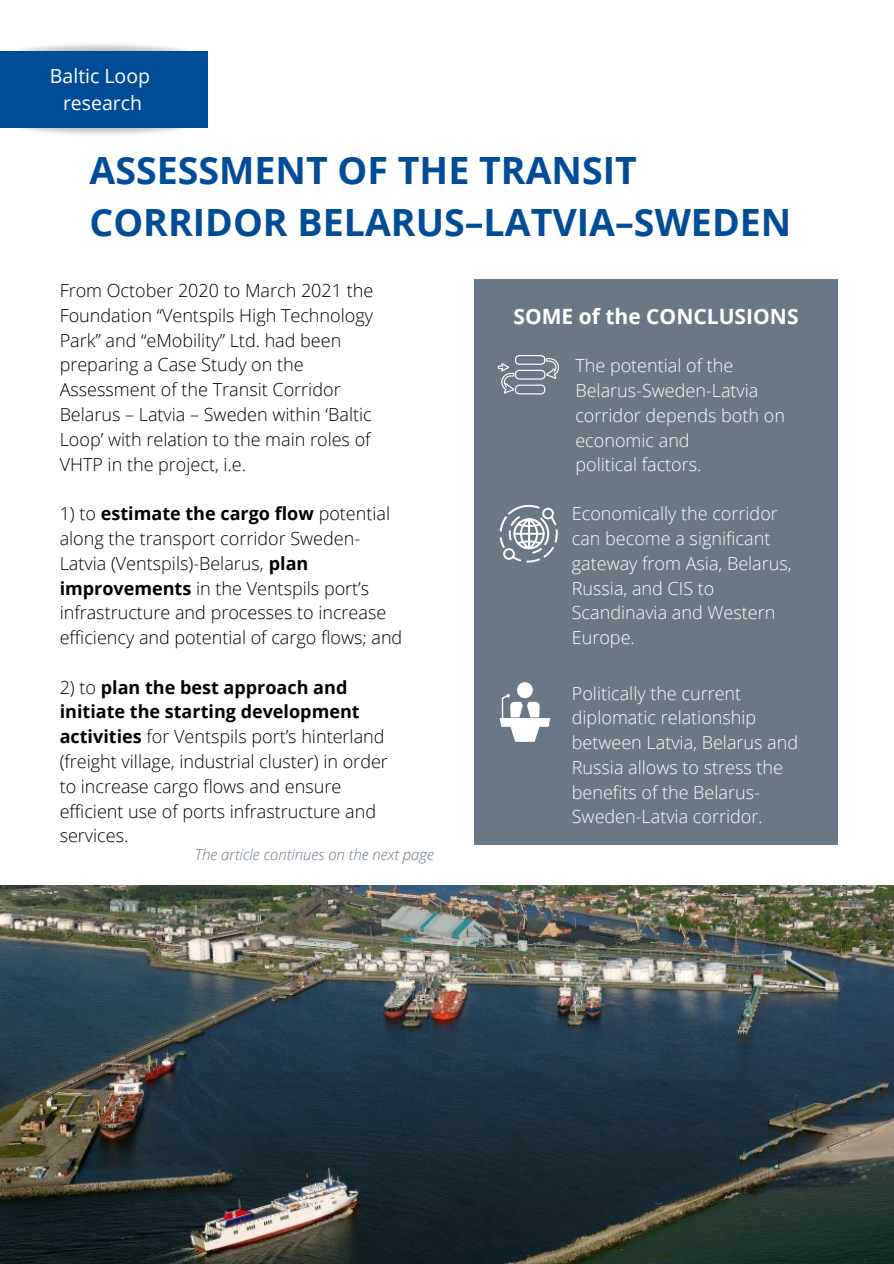
<style>
.page{position:relative;width:894px;height:1264px;background:#fff}
.page>*{position:absolute;margin:0;border:0;box-sizing:border-box;transform-origin:0 0}
.t1{font:700 37.5px/51.8px "Open Sans";color:#004c97}
.t2{font:700 21px "Open Sans";color:#fff}
.t3{font:19.5px "Open Sans";color:#fff}
.t4{font:300 18px/24.8px "Open Sans";color:#000}
.t5{font:300 18px/24.8px "Open Sans";color:#fff}
.t6{font:italic 300 15px "Open Sans";color:#697886}
.s1{font-weight:700}
</style>
<div class="page">
<img style="left:0;top:127px;width:208px;height:8px">
<div style="left:0;top:51px;width:208px;height:76px;background:#004c97"></div>
<img style="left:0;top:885px;width:893px;height:378px">
<div style="left:474px;top:280px;width:363px;height:565px;background:#697886"></div>
<svg style="left:497px;top:355px;width:62px;height:39px"></svg>
<svg style="left:499px;top:504px;width:59px;height:58px"></svg>
<div style="left:517px;top:682px;width:15px;height:16px;background:#fff;border-radius:50%"></div>
<svg style="left:499px;top:693px;width:51px;height:48px"></svg>
<p class="t3" style="left:50px;top:62px;width:101px">Baltic Loop</p>
<p class="t3" style="left:63px;top:89px;width:81px">research</p>
<p class="t1" style="left:89px;top:144px;width:703px">ASSESSMENT OF THE TRANSIT<br>CORRIDOR BELARUS–LATVIA–SWEDEN</p>
<p class="t4" style="left:60px;top:278px;width:315px">From October 2020 to March 2021 the Foundation “Ventspils High Technology Park” and “eMobility” Ltd. had been preparing a Case Study on the Assessment of the Transit Corridor Belarus – Latvia – Sweden within ‘Baltic Loop’ with relation to the main roles of VHTP in the project, i.e.</p>
<p class="t4" style="left:60px;top:501px;width:344px">1) to <span class="s1">estimate the cargo flow</span> potential along the transport corridor Sweden-Latvia (Ventspils)-Belarus, <span class="s1">plan improvements</span> in the Ventspils port’s infrastructure and processes to increase efficiency and potential of cargo flows; and</p>
<p class="t4" style="left:60px;top:674px;width:330px">2) to <span class="s1">plan the best approach and initiate the starting development activities</span> for Ventspils port’s hinterland (freight village, industrial cluster) in order to increase cargo flows and ensure efficient use of ports infrastructure and services.</p>
<p class="t6" style="left:195px;top:844px;width:240px">The article continues on the next page</p>
<p class="t2" style="left:513px;top:301px;width:286px">SOME of the CONCLUSIONS</p>
<p class="t5" style="left:575px;top:353px;width:211px">The potential of the<br>Belarus-Sweden-Latvia corridor depends both on economic and</p>
<p class="t5" style="left:575px;top:452px;width:127px">political factors.</p>
<p class="t5" style="left:571px;top:501px;width:221px">Economically the corridor can become a significant gateway from Asia, Belarus,<br>Russia, and CIS to<br>Scandinavia and Western<br>Europe.</p>
<p class="t5" style="left:571px;top:680px;width:228px">Politically the current diplomatic relationship between Latvia, Belarus and<br>Russia allows to stress the benefits of the Belarus-<br>Sweden-Latvia corridor.</p>
</div>
